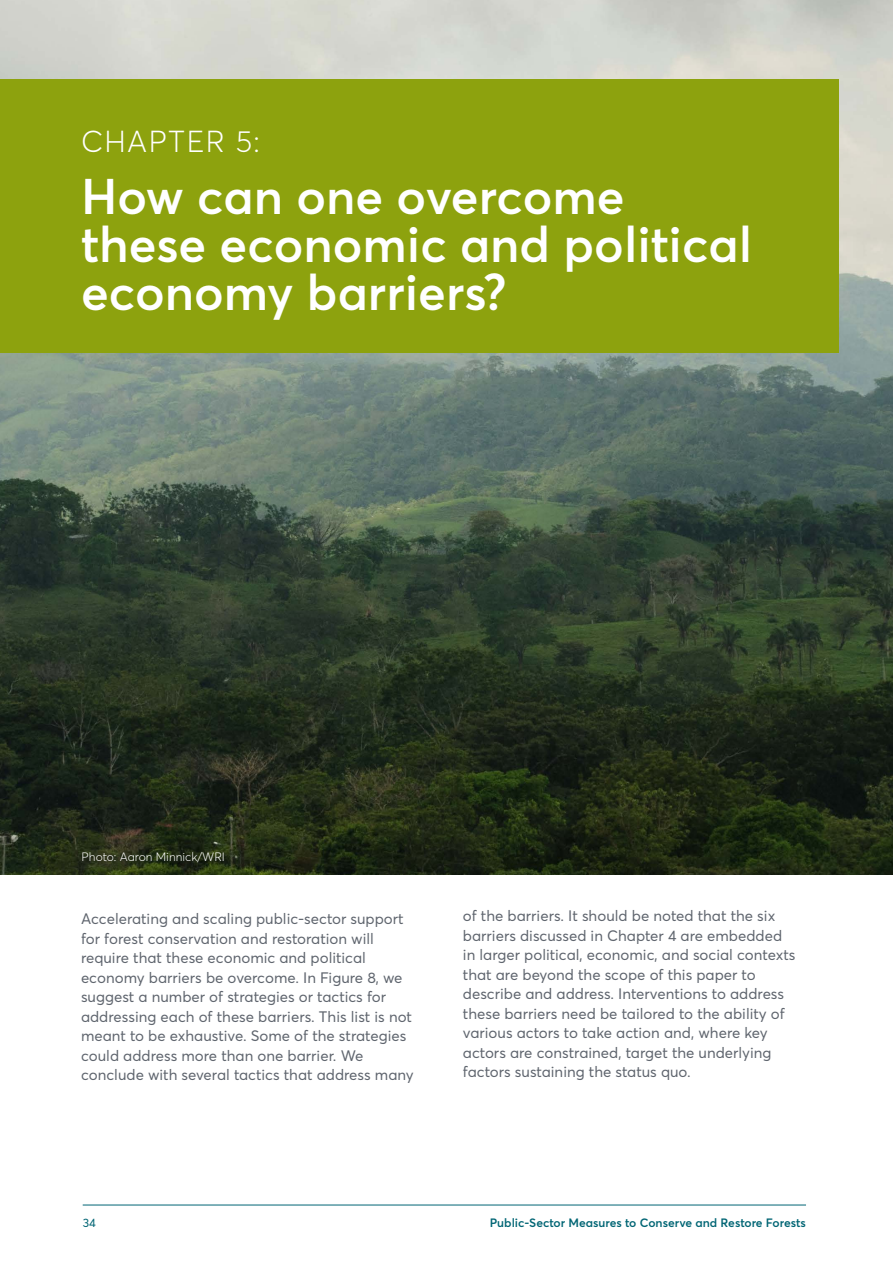
<style>
.page{position:relative;width:893px;height:1263px;background:#fff}
.page>*{position:absolute;margin:0;border:0;box-sizing:border-box;transform-origin:0 0}
.t1{font:600 49.5px/48px "Averta Std";color:#fff}
.t2{font:300 30px "Averta Std";letter-spacing:.05em;color:#fff}
.t3{font:15px/19.5px "Averta Std";color:#5f656e}
.t4{font:600 12px "Averta Std";color:#006574}
.t5{font:300 12px "Averta Std";color:#fff}
.t6{font:12px "Averta Std";color:#006574}
</style>
<div class="page">
<img style="left:0;top:0;width:893px;height:875px">
<div style="left:0;top:80px;width:839px;height:273px;background:#8da20e"></div>
<hr style="left:83px;top:1204px;width:723px;height:1px;background:#006574">
<h2 class="t2" style="left:81px;top:123px;width:180px">CHAPTER 5:</h2>
<h1 class="t1" style="left:81px;top:172px;width:673px">How can one overcome these economic and political economy barriers?</h1>
<p class="t5" style="left:82px;top:849px;width:145px">Photo: Aaron Minnick/WRI</p>
<p class="t3" style="left:81px;top:909px;width:334px">Accelerating and scaling public-sector support for forest conservation and restoration will require that these economic and political economy barriers be overcome. In Figure 8, we suggest a number of strategies or tactics for addressing each of these barriers. This list is not meant to be exhaustive. Some of the strategies could address more than one barrier. We conclude with several tactics that address many</p>
<p class="t3" style="left:463px;top:906px;width:334px">of the barriers. It should be noted that the six barriers discussed in Chapter 4 are embedded in larger political, economic, and social contexts that are beyond the scope of this paper to describe and address. Interventions to address these barriers need be tailored to the ability of various actors to take action and, where key actors are constrained, target the underlying factors sustaining the status quo.</p>
<p class="t6" style="left:83px;top:1215px;width:15px">34</p>
<p class="t4" style="left:490px;top:1215px;width:318px">Public-Sector Measures to Conserve and Restore Forests</p>
</div>
